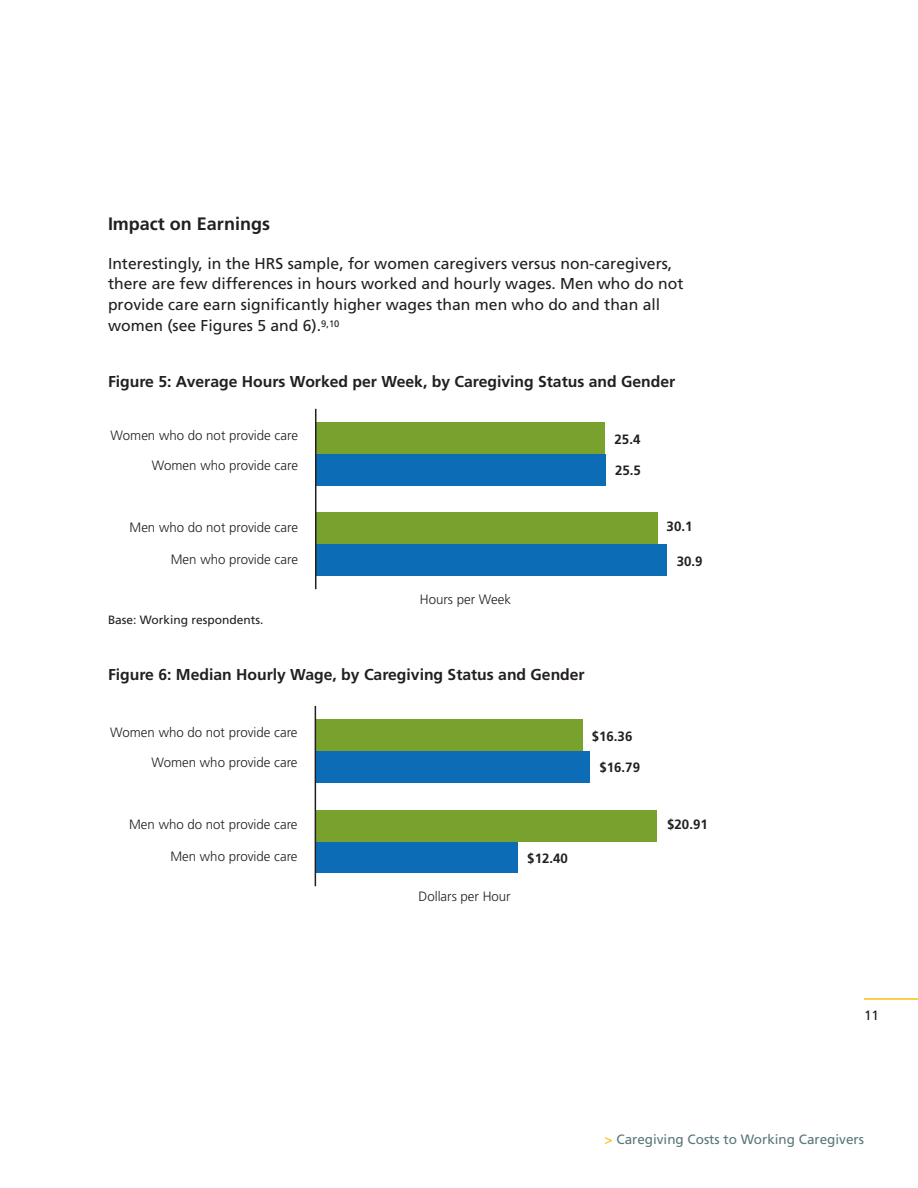
<style>
.page{position:relative;width:918px;height:1188px;background:#fff}
.page>*{position:absolute;margin:0;border:0;box-sizing:border-box;transform-origin:0 0}
.t1{font:700 18px "Frutiger";color:#231f20}
.t2{font:15.75px/21px "Frutiger";color:#231f20}
.t3{font:700 15.75px "Frutiger";color:#231f20}
.t4{font:300 13.5px "Frutiger";color:#231f20}
.t5{font:700 13.5px "Frutiger";color:#231f20}
.t6{font:13.5px "Frutiger";color:#597879}
.t7{font:13.5px "Frutiger";color:#231f20}
.t8{font:12px "Frutiger";color:#231f20}
.s1{color:#fdbe12}
</style>
<div class="page">
<hr style="left:864px;top:998px;width:54px;height:2px;background:#fdbe12">
<div style="left:316px;top:454px;width:289px;height:31px;background:#0d6cb6"></div>
<div style="left:316px;top:544px;width:351px;height:32px;background:#0d6cb6"></div>
<div style="left:316px;top:422px;width:288px;height:32px;background:#78a22d"></div>
<div style="left:316px;top:512px;width:341px;height:32px;background:#78a22d"></div>
<hr style="left:315px;top:409px;width:1px;height:180px;background:#231f20">
<div style="left:316px;top:751px;width:274px;height:32px;background:#0d6cb6"></div>
<div style="left:316px;top:842px;width:202px;height:31px;background:#0d6cb6"></div>
<div style="left:316px;top:719px;width:267px;height:32px;background:#78a22d"></div>
<div style="left:316px;top:810px;width:341px;height:32px;background:#78a22d"></div>
<hr style="left:315px;top:706px;width:1px;height:180px;background:#231f20">
<p class="t1" style="left:108px;top:216px;width:164px">Impact on Earnings</p>
<p class="t2" style="left:108px;top:254px;width:577px">Interestingly, in the HRS sample, for women caregivers versus non-caregivers, there are few differences in hours worked and hourly wages. Men who do not provide care earn significantly higher wages than men who do and than all women (see Figures 5 and 6).<sup>9,10</sup></p>
<p class="t3" style="left:108px;top:375px;width:569px">Figure 5: Average Hours Worked per Week, by Caregiving Status and Gender</p>
<p class="t4" style="left:111px;top:430px;width:189px">Women who do not provide care</p>
<p class="t4" style="left:152px;top:460px;width:148px">Women who provide care</p>
<p class="t5" style="left:615px;top:434px;width:27px">25.4</p>
<p class="t5" style="left:615px;top:464px;width:27px">25.5</p>
<p class="t4" style="left:130px;top:521px;width:170px">Men who do not provide care</p>
<p class="t4" style="left:171px;top:554px;width:129px">Men who provide care</p>
<p class="t8" style="left:108px;top:615px;width:157px">Base: Working respondents.</p>
<p class="t4" style="left:420px;top:594px;width:93px">Hours per Week</p>
<p class="t3" style="left:108px;top:668px;width:478px">Figure 6: Median Hourly Wage, by Caregiving Status and Gender</p>
<p class="t4" style="left:110px;top:727px;width:189px">Women who do not provide care</p>
<p class="t4" style="left:152px;top:757px;width:148px">Women who provide care</p>
<p class="t5" style="left:592px;top:731px;width:42px">$16.36</p>
<p class="t5" style="left:599px;top:762px;width:42px">$16.79</p>
<p class="t4" style="left:129px;top:818px;width:170px">Men who do not provide care</p>
<p class="t4" style="left:170px;top:851px;width:129px">Men who provide care</p>
<p class="t4" style="left:419px;top:891px;width:94px">Dollars per Hour</p>
<p class="t5" style="left:527px;top:853px;width:42px">$12.40</p>
<p class="t5" style="left:667px;top:521px;width:27px">30.1</p>
<p class="t5" style="left:677px;top:556px;width:27px">30.9</p>
<p class="t5" style="left:667px;top:818px;width:42px">$20.91</p>
<p class="t7" style="left:864px;top:1009px;width:16px">11</p>
<p class="t6" style="left:605px;top:1134px;width:261px"><span class="s1">&gt;</span> Caregiving Costs to Working Caregivers</p>
</div>
